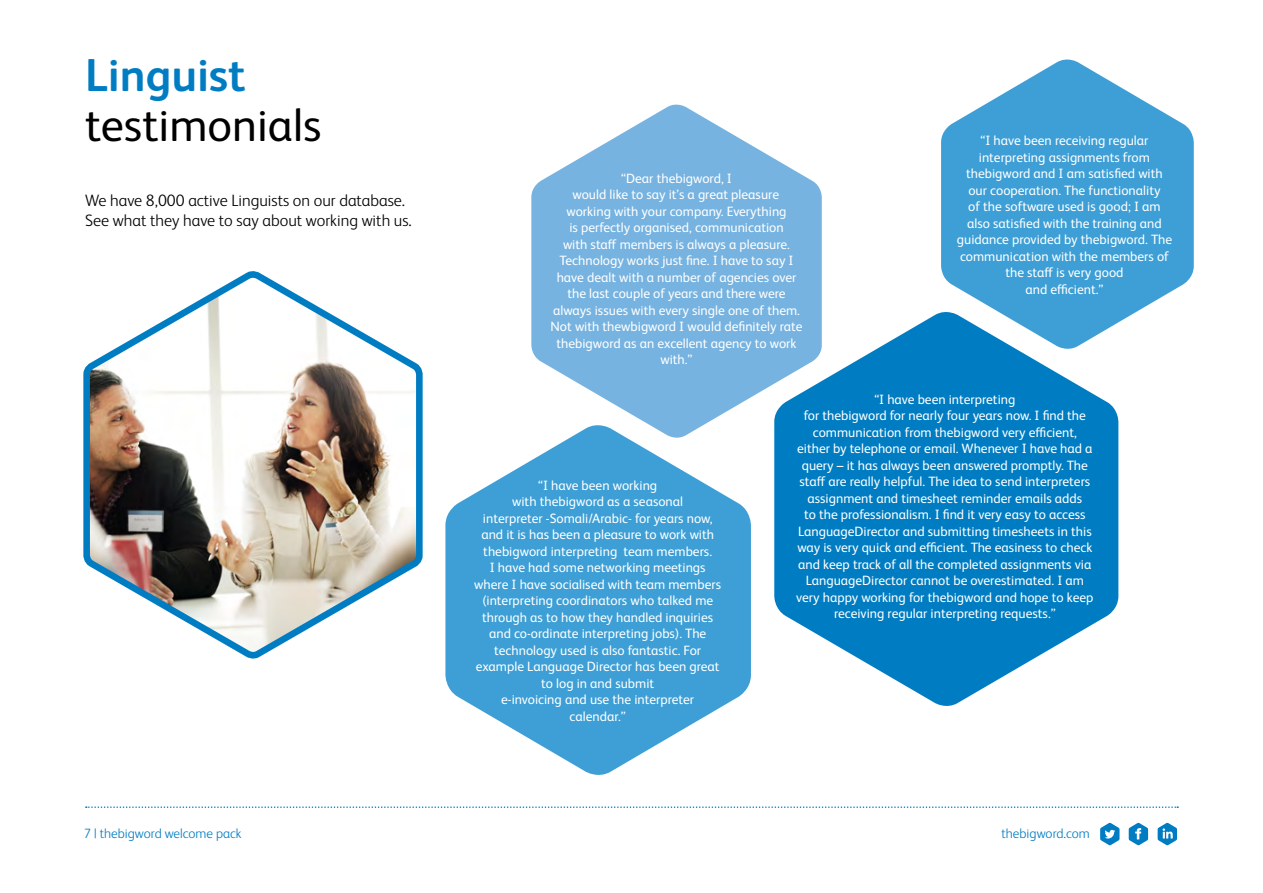
<style>
.page{position:relative;width:1263px;height:893px;background:#fff}
.page>*{position:absolute;margin:0;border:0;box-sizing:border-box;transform-origin:0 0}
.t1{font:46.2px "FS Albert Pro";color:#000}
.t2{font:700 46.2px "FS Albert Pro";color:#007dc2}
.t3{font:300 16.5px/20.2px "FS Albert Pro";color:#000}
.t4{font:13.5px/16.5px "FS Albert Pro";color:#fff;text-align:center}
.t5{font:300 13.5px "FS Albert Pro";color:#007dc2}
</style>
<div class="page">
<svg style="left:86px;top:806px;width:1092px;height:2px"></svg>
<svg style="left:774px;top:312px;width:344px;height:394px;fill:#007dc2"></svg>
<svg style="left:445px;top:441px;width:306px;height:334px;fill:#3d9fd6"></svg>
<svg style="left:531px;top:104px;width:291px;height:337px;fill:#77b3e0"></svg>
<img style="left:83px;top:271px;width:340px;height:388px">
<svg style="left:941px;top:59px;width:253px;height:293px;fill:#3d9fd6"></svg>
<svg style="left:1100px;top:822px;width:19px;height:24px"></svg>
<svg style="left:1129px;top:822px;width:19px;height:24px"></svg>
<svg style="left:1157px;top:822px;width:20px;height:24px"></svg>
<h1 class="t2" style="left:85px;top:42px;width:162px">Linguist</h1>
<h1 class="t1" style="left:85px;top:92px;width:238px">testimonials</h1>
<p class="t3" style="left:85px;top:189px;width:328px">We have 8,000 active Linguists on our database.<br>See what they have to say about working with us.</p>
<p class="t5" style="left:84px;top:824px;width:159px">7 | thebigword welcome pack</p>
<p class="t4" style="left:551px;top:169px;width:253px">“Dear thebigword, I<br>would like to say it’s a great pleasure working with your company. Everything<br>is perfectly organised, communication<br>with staff members is always a pleasure.<br>Technology works just fine. I have to say I have dealt with a number of agencies over the last couple of years and there were always issues with every single one of them.<br>Not with thewbigword I would definitely rate thebigword as an excellent agency to work with.”</p>
<p class="t4" style="left:957px;top:131px;width:217px">“I have been receiving regular interpreting assignments from thebigword and I am satisfied with our cooperation. The functionality<br>of the software used is good; I am also satisfied with the training and guidance provided by thebigword. The communication with the members of the staff is very good<br>and efficient.”</p>
<p class="t4" style="left:474px;top:476px;width:248px">“I have been working<br>with thebigword as a seasonal<br>interpreter -Somali/Arabic- for years now, and it is has been a pleasure to work with thebigword interpreting team members.<br>I have had some networking meetings where I have socialised with team members (interpreting coordinators who talked me through as to how they handled inquiries and co-ordinate interpreting jobs). The technology used is also fantastic. For example Language Director has been great to log in and submit<br>e-invoicing and use the interpreter calendar.”</p>
<p class="t4" style="left:796px;top:390px;width:299px">“I have been interpreting<br>for thebigword for nearly four years now. I find the communication from thebigword very efficient, either by telephone or email. Whenever I have had a query – it has always been answered promptly. The staff are really helpful. The idea to send interpreters assignment and timesheet reminder emails adds<br>to the professionalism. I find it very easy to access LanguageDirector and submitting timesheets in this way is very quick and efficient. The easiness to check and keep track of all the completed assignments via LanguageDirector cannot be overestimated. I am very happy working for thebigword and hope to keep receiving regular interpreting requests.”</p>
<p class="t5" style="left:1001px;top:824px;width:90px">thebigword.com</p>
</div>
